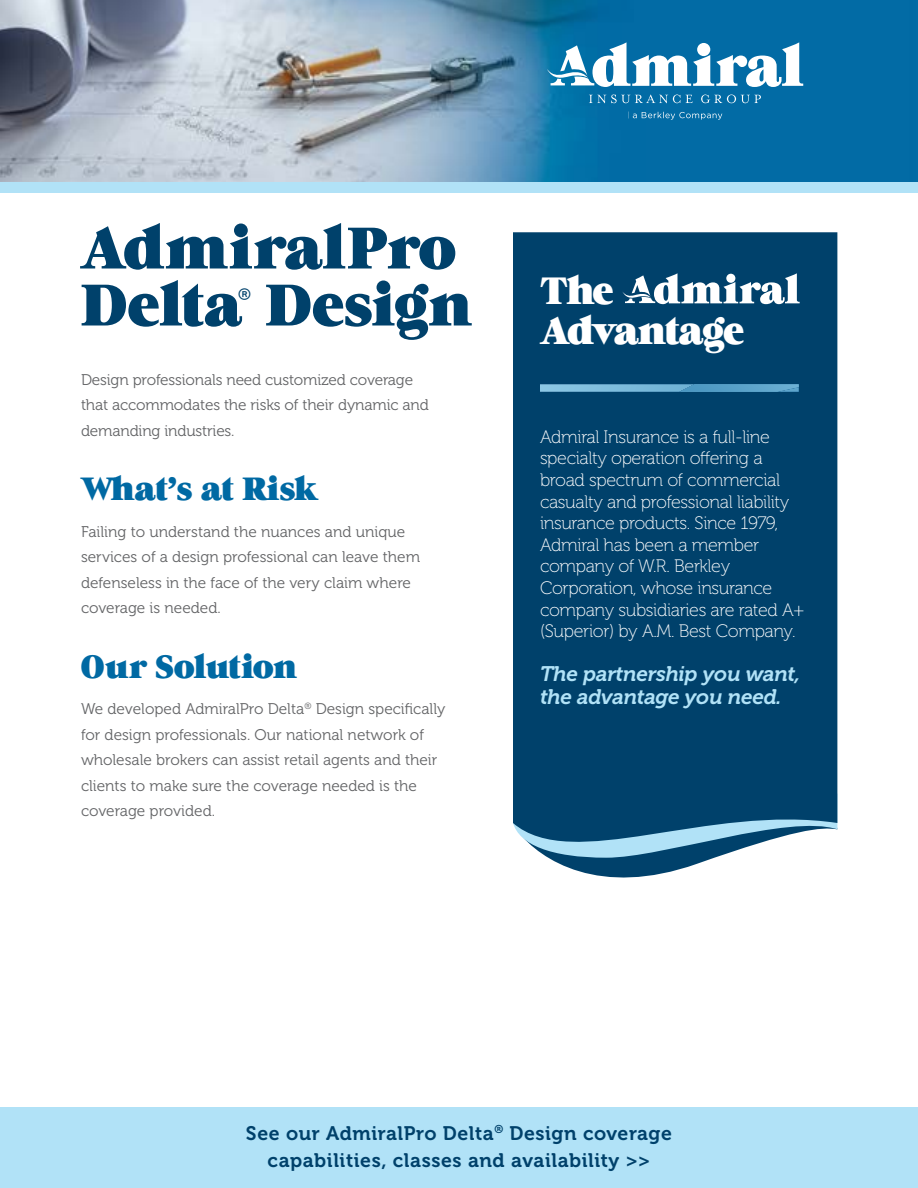
<style>
.page{position:relative;width:918px;height:1188px;background:#fff}
.page>*{position:absolute;margin:0;border:0;box-sizing:border-box;transform-origin:0 0}
.t1{font:60px/57px "Grumpy Black 24";letter-spacing:.005em;color:#00416b}
.t2{font:39px/40.3px "Grumpy Black 24";letter-spacing:-.04em;color:#fff}
.t3{font:33px "Grumpy Black 24";letter-spacing:-.02em;color:#0069a3}
.t4{font:italic 21px/22.5px "Museo 700";letter-spacing:-.01em;color:#b1e2f7}
.t5{font:21px "Grumpy Black 24";color:#00416b}
.t6{font:19.5px/27px "Museo 700";letter-spacing:.03em;color:#00416b;text-align:center}
.t7{font:18px/21.6px "Museo 100";letter-spacing:-.02em;color:#fff}
.t8{font:15.45px/25.5px "Museo 300";color:#636466}
</style>
<div class="page">
<img style="left:0;top:0;width:918px;height:183px">
<div style="left:0;top:1107px;width:918px;height:81px;background:#b1e2f7"></div>
<svg style="left:590px;top:874px;width:69px;height:4px"></svg>
<div style="left:513px;top:232px;width:324px;height:642px;background:#00416b"></div>
<svg style="left:540px;top:384px;width:259px;height:8px;background:#68abcf"></svg>
<div style="left:0;top:183px;width:918px;height:10px;background:#b1e2f7"></div>
<svg style="left:622px;top:273px;width:178px;height:31px"></svg>
<svg style="left:589px;top:94px;width:91px;height:9px"></svg>
<svg style="left:686px;top:95px;width:6px;height:8px"></svg>
<svg style="left:701px;top:95px;width:60px;height:8px"></svg>
<svg style="left:633px;top:112px;width:89px;height:8px"></svg>
<svg style="left:547px;top:42px;width:256px;height:45px"></svg>
<h1 class="t1" style="left:81px;top:219px;width:393px">AdmiralPro<br>Delta Design</h1>
<h3 class="t5" style="left:238px;top:284px;width:14px">®</h3>
<p class="t8" style="left:81px;top:367px;width:349px">Design professionals need customized coverage that accommodates the risks of their dynamic and demanding industries.</p>
<h3 class="t3" style="left:81px;top:470px;width:238px">What’s at Risk</h3>
<p class="t8" style="left:81px;top:519px;width:341px">Failing to understand the nuances and unique services of a design professional can leave them defenseless in the face of the very claim where coverage is needed.</p>
<h3 class="t3" style="left:81px;top:647px;width:218px">Our Solution</h3>
<p class="t8" style="left:81px;top:696px;width:366px">We developed AdmiralPro Delta<sup>®</sup> Design specifically for design professionals. Our national network of wholesale brokers can assist retail agents and their clients to make sure the coverage needed is the coverage provided.</p>
<h2 class="t2" style="left:540px;top:270px;width:205px">The<br>Advantage</h2>
<p class="t7" style="left:540px;top:426px;width:266px">Admiral Insurance is a full-line specialty operation offering a broad spectrum of commercial casualty and professional liability insurance products. Since 1979,<br>Admiral has been a member company of W.R. Berkley<br>Corporation, whose insurance company subsidiaries are rated A+ (Superior) by A.M. Best Company.</p>
<h3 class="t4" style="left:540px;top:663px;width:262px">The partnership you want, the advantage you need.</h3>
<p class="t6" style="left:246px;top:1120px;width:428px">See our AdmiralPro Delta<sup>®</sup> Design coverage capabilities, classes and availability &gt;&gt;</p>
</div>
